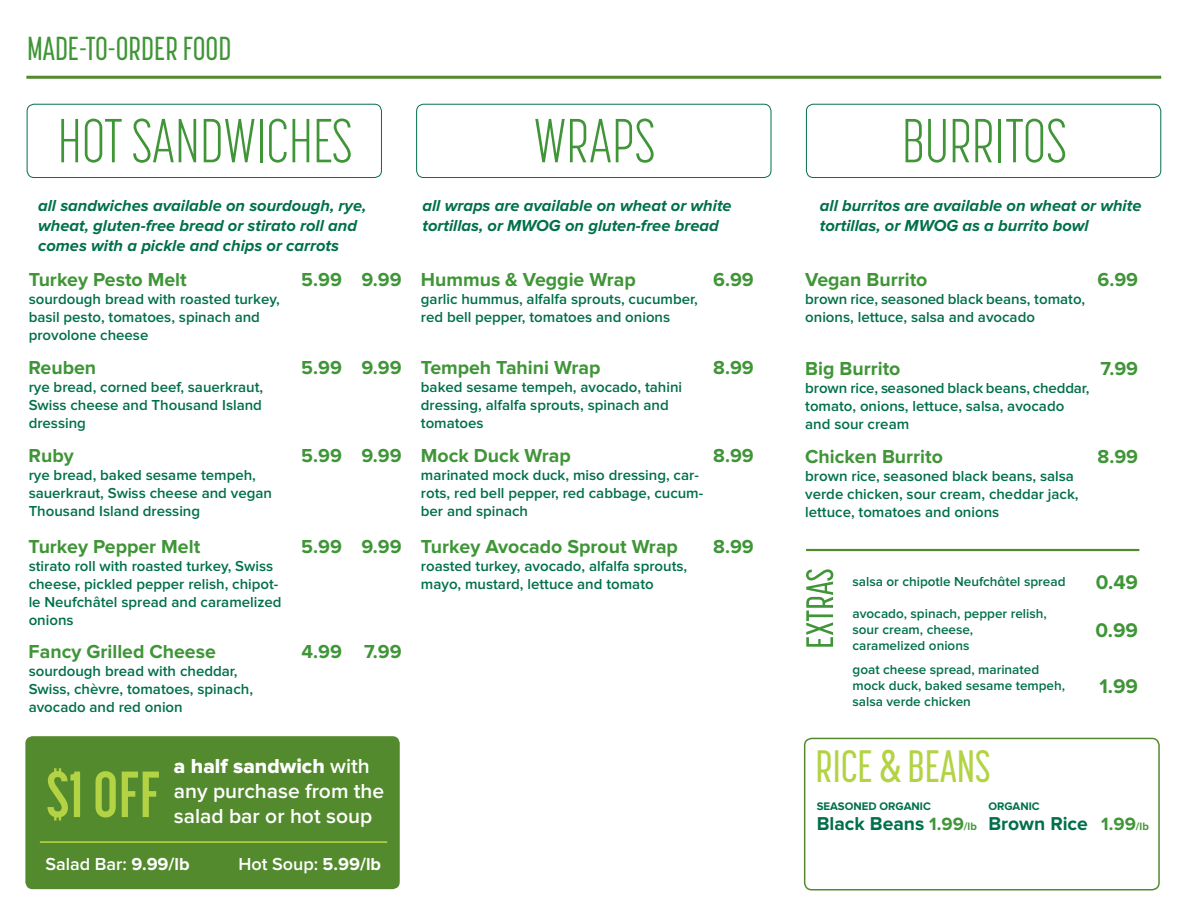
<style>
.page{position:relative;width:1188px;height:918px;background:#fff}
.page>*{position:absolute;margin:0;border:0;box-sizing:border-box;transform-origin:0 0}
.t1{font:700 64.5px "Korolev Compressed";color:#b3d345}
.t2{font:300 61.5px "Korolev Compressed";color:#3f9537}
.t3{font:500 45px "Korolev Compressed";color:#b3d345}
.t4{font:500 33px "Korolev Compressed";color:#3f9537}
.t5{font:600 21px/25.2px "Proxima Nova";color:#fff}
.t6{font:21px "Proxima Nova Extrabld";color:#fff}
.t7{font:700 20.55px "Proxima Nova";color:#3f9537}
.t8{font:700 19.5px "Proxima Nova";color:#3f9537}
.t9{font:700 19.35px "Proxima Nova";color:#007049}
.t10{font:600 18px "Proxima Nova";color:#fff}
.t11{font:italic 700 16.5px/19.8px "Proxima Nova";color:#007049}
.t12{font:600 15px/18px "Proxima Nova";color:#007049}
.t13{font:600 13.5px/16.2px "Proxima Nova";color:#007049}
.t14{font:700 11.4px "Proxima Nova";color:#007049}
.s1{font-family:"Proxima Nova";font-weight:600}
.s2{font-weight:700}
.s3{font-family:"DIN Pro";font-stretch:condensed}
.s4{font-size:18.45px;color:#3f9537}
.s5{font-size:11.1px;color:#3f9537}
</style>
<div class="page">
<svg style="left:806px;top:569px;width:27px;height:78px"></svg>
<hr style="left:806px;top:549px;width:333px;height:2px;background:#548a2e">
<div style="left:804px;top:738px;width:356px;height:153px;border:2px solid #548a2e;border-radius:7px"></div>
<div style="left:27px;top:104px;width:355px;height:74px;border:1px solid #007049;border-radius:7px"></div>
<div style="left:416px;top:104px;width:355px;height:74px;border:1px solid #007049;border-radius:7px"></div>
<div style="left:806px;top:104px;width:355px;height:74px;border:1px solid #007049;border-radius:7px"></div>
<hr style="left:26px;top:76px;width:1135px;height:3px;background:#548a2e">
<div style="left:25px;top:736px;width:375px;height:153px;background:#548a2e;border-radius:7px"></div>
<hr style="left:40px;top:841px;width:347px;height:2px;background:#b3d345">
<h3 class="t4" style="left:27px;top:30px;width:206px">MADE-TO-ORDER FOOD</h3>
<h2 class="t2" style="left:58px;top:107px;width:296px">HOT SANDWICHES</h2>
<h2 class="t2" style="left:534px;top:107px;width:123px">WRAPS</h2>
<h2 class="t2" style="left:902px;top:107px;width:166px">BURRITOS</h2>
<p class="t11" style="left:38px;top:196px;width:330px">all sandwiches available on sourdough, rye, wheat, gluten-free bread or stirato roll and comes with a pickle and chips or carrots</p>
<p class="t11" style="left:422px;top:196px;width:311px">all wraps are available on wheat or white tortillas, or MWOG on gluten-free bread</p>
<h3 class="t8" style="left:29px;top:271px;width:160px">Turkey Pesto Melt</h3>
<p class="t12" style="left:29px;top:291px;width:253px">sourdough bread with roasted turkey, basil pesto, tomatoes, spinach and provolone cheese</p>
<h3 class="t8" style="left:29px;top:359px;width:69px">Reuben</h3>
<p class="t12" style="left:29px;top:379px;width:236px;text-align:justify">rye bread, corned beef, sauerkraut, Swiss cheese and Thousand Island dressing</p>
<h3 class="t8" style="left:29px;top:447px;width:47px">Ruby</h3>
<p class="t12" style="left:29px;top:467px;width:245px">rye bread, baked sesame tempeh, sauerkraut, Swiss cheese and vegan<br>Thousand Island dressing</p>
<h3 class="t8" style="left:29px;top:538px;width:173px">Turkey Pepper Melt</h3>
<p class="t12" style="left:29px;top:558px;width:255px">stirato roll with roasted turkey, Swiss cheese, pickled pepper relish, chipot&shy;le Neufchâtel spread and caramelized onions</p>
<h3 class="t8" style="left:29px;top:643px;width:189px">Fancy Grilled Cheese</h3>
<p class="t12" style="left:29px;top:663px;width:226px">sourdough bread with cheddar,<br>Swiss, chèvre, tomatoes, spinach, avocado and red onion</p>
<h3 class="t8" style="left:301px;top:271px;width:102px">5.99 9.99</h3>
<h3 class="t8" style="left:301px;top:359px;width:102px">5.99 9.99</h3>
<h3 class="t8" style="left:301px;top:447px;width:102px">5.99 9.99</h3>
<h3 class="t8" style="left:301px;top:538px;width:102px">5.99 9.99</h3>
<h3 class="t8" style="left:302px;top:643px;width:102px">4.99 7.99</h3>
<h3 class="t6" style="left:174px;top:756px;width:197px">a half sandwich <span class="s1">with</span></h3>
<h3 class="t5" style="left:174px;top:779px;width:212px">any purchase from the salad bar or hot soup</h3>
<p class="t10" style="left:46px;top:856px;width:146px">Salad Bar: <span class="s2">9.99/lb</span></p>
<p class="t10" style="left:238px;top:856px;width:144px">Hot Soup: <span class="s2">5.99/lb</span></p>
<h1 class="t1" style="left:47px;top:759px;width:115px">$1 OFF</h1>
<h3 class="t8" style="left:421px;top:270px;width:216px">Hummus &amp; Veggie Wrap</h3>
<p class="t12" style="left:421px;top:291px;width:278px">garlic hummus, alfalfa sprouts, cucumber, red bell pepper, tomatoes and onions</p>
<h3 class="t8" style="left:713px;top:270px;width:42px">6.99</h3>
<h3 class="t8" style="left:421px;top:359px;width:181px">Tempeh Tahini Wrap</h3>
<p class="t12" style="left:421px;top:379px;width:263px">baked sesame tempeh, avocado, tahini dressing, alfalfa sprouts, spinach and tomatoes</p>
<h3 class="t8" style="left:421px;top:447px;width:151px">Mock Duck Wrap</h3>
<p class="t12" style="left:421px;top:467px;width:284px">marinated mock duck, miso dressing, car&shy;rots, red bell pepper, red cabbage, cucum&shy;ber and spinach</p>
<h3 class="t8" style="left:421px;top:538px;width:259px">Turkey Avocado Sprout Wrap</h3>
<p class="t12" style="left:421px;top:558px;width:268px">roasted turkey, avocado, alfalfa sprouts, mayo, mustard, lettuce and tomato</p>
<h3 class="t8" style="left:713px;top:359px;width:42px">8.99</h3>
<h3 class="t8" style="left:713px;top:447px;width:42px">8.99</h3>
<h3 class="t8" style="left:713px;top:538px;width:42px">8.99</h3>
<p class="t11" style="left:820px;top:197px;width:323px">all burritos are available on wheat or white tortillas, or MWOG as a burrito bowl</p>
<h3 class="t8" style="left:805px;top:270px;width:124px">Vegan Burrito</h3>
<p class="t12" style="left:805px;top:291px;width:282px">brown rice, seasoned black beans, tomato, onions, lettuce, salsa and avocado</p>
<h3 class="t8" style="left:1098px;top:270px;width:42px">6.99</h3>
<h3 class="t8" style="left:805px;top:359px;width:97px">Big Burrito</h3>
<p class="t12" style="left:805px;top:379px;width:286px">brown rice, seasoned black beans, cheddar, tomato, onions, lettuce, salsa, avocado and sour cream</p>
<h3 class="t8" style="left:805px;top:448px;width:139px">Chicken Burrito</h3>
<p class="t12" style="left:805px;top:468px;width:275px">brown rice, seasoned black beans, salsa verde chicken, sour cream, cheddar jack, lettuce, tomatoes and onions</p>
<h3 class="t8" style="left:1101px;top:359px;width:39px">7.99</h3>
<h3 class="t8" style="left:1098px;top:448px;width:42px">8.99</h3>
<p class="t13" style="left:852px;top:574px;width:215px">salsa or chipotle Neufchâtel spread</p>
<h3 class="t7" style="left:1096px;top:572px;width:44px">0.49</h3>
<p class="t13" style="left:852px;top:606px;width:196px">avocado, spinach, pepper relish, sour cream, cheese, caramelized onions</p>
<h3 class="t7" style="left:1096px;top:621px;width:44px">0.99</h3>
<p class="t13" style="left:852px;top:662px;width:214px">goat cheese spread, marinated mock duck, baked sesame tempeh, salsa verde chicken</p>
<h3 class="t3" style="left:815px;top:741px;width:177px">RICE <span class="s3">&amp;</span> BEANS</h3>
<h3 class="t7" style="left:1099px;top:676px;width:40px">1.99</h3>
<p class="t14" style="left:817px;top:801px;width:116px">SEASONED ORGANIC</p>
<p class="t9" style="left:817px;top:815px;width:162px">Black Beans <span class="s4">1.99</span><span class="s5">/lb</span></p>
<p class="t14" style="left:988px;top:801px;width:53px">ORGANIC</p>
<p class="t9" style="left:988px;top:815px;width:162px">Brown Rice <span class="s4">1.99</span><span class="s5">/lb</span></p>
</div>
